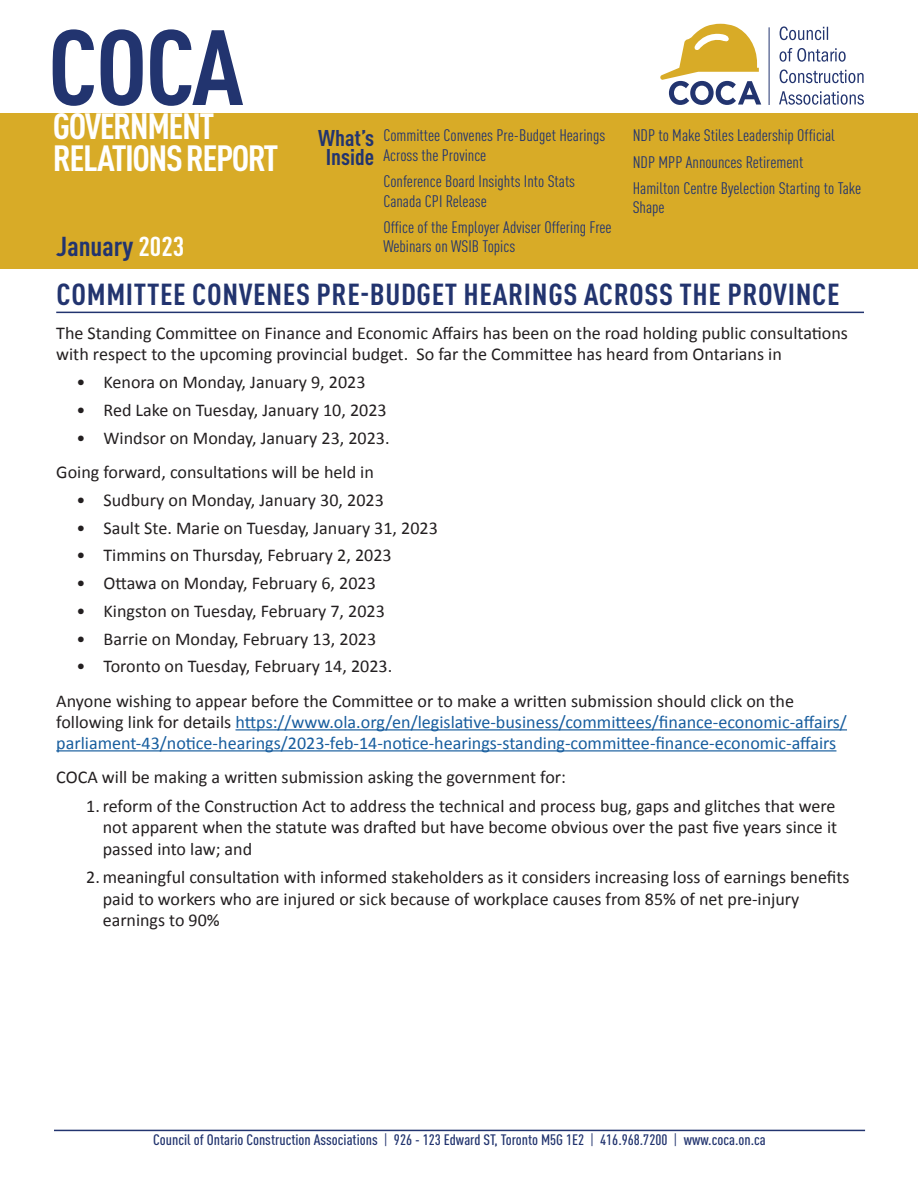
<style>
.page{position:relative;width:918px;height:1188px;background:#fff}
.page>*{position:absolute;margin:0;border:0;box-sizing:border-box;transform-origin:0 0}
.t1{font:700 condensed 105px "DIN Pro";color:#22346f;scale:1.06 1}
.t2{font:700 condensed 36px/31.5px "DIN Pro";letter-spacing:-.04em;color:#fff;scale:1.06 1}
.Article_Title{font:700 condensed 30px "DIN Pro";letter-spacing:.02em;color:#22346f;scale:1.06 1}
.t3{font:700 condensed 27px "DIN Pro";color:#22346f;scale:1.06 1}
.t4{font:700 condensed 22.5px/19.5px "DIN Pro";color:#22346f;text-align:center;scale:1.06 1}
.Body{font:18px/21.6px "Calibri";color:#231f20}
.Body-2{font:18px/21px "Calibri";color:#175d9e}
.t5{font:condensed 16.5px/19.5px "DIN Pro";color:#22346f;scale:1.06 1}
.t6{font:500 condensed 15px "DIN Pro";color:#22346f;scale:1.06 1}
.s1{color:#fff}
.s2{color:#231f20}
.s3{font-weight:400}
</style>
<div class="page">
<div style="left:0;top:113px;width:918px;height:156px;background:#d8ab27"></div>
<hr style="left:54px;top:1130px;width:811px;height:1px;background:#22346f">
<hr style="left:769px;top:27px;width:1px;height:78px;background:#22346f">
<svg style="left:660px;top:24px;width:101px;height:81px"></svg>
<svg style="left:779px;top:91px;width:85px;height:14px"></svg>
<svg style="left:780px;top:69px;width:84px;height:14px"></svg>
<svg style="left:780px;top:48px;width:66px;height:14px"></svg>
<svg style="left:780px;top:26px;width:48px;height:14px"></svg>
<hr style="left:56px;top:312px;width:808px;height:1px;background:#22346f">
<hr style="left:236px;top:729px;width:611px;height:1px;background:#175d9e">
<hr style="left:56px;top:750px;width:780px;height:1px;background:#175d9e">
<h1 class="t1" style="left:48px;top:-12px;width:186px">COCA</h1>
<h2 class="t2" style="left:53px;top:107px;width:214px">GOVERNMENT<br>RELATIONS REPORT</h2>
<h3 class="t3" style="left:56px;top:226px;width:122px">January <span class="s1">2023</span></h3>
<p class="t4" style="left:318px;top:126px;width:54px">What’s<br>Inside</p>
<p class="t5" style="left:383px;top:125px;width:211px">Committee Convenes Pre-Budget Hearings<br>Across the Province</p>
<p class="t5" style="left:383px;top:170px;width:182px">Conference Board Insights Into Stats<br>Canada CPI Release</p>
<p class="t5" style="left:383px;top:216px;width:217px">Office of the Employer Adviser Offering Free<br>Webinars on WSIB Topics</p>
<p class="t5" style="left:633px;top:125px;width:192px">NDP to Make Stiles Leadership Official</p>
<p class="t5" style="left:633px;top:151px;width:163px">NDP MPP Announces Retirement</p>
<p class="t5" style="left:633px;top:177px;width:217px">Hamilton Centre Byelection Starting to Take<br>Shape</p>
<p class="Article_Title" style="left:57px;top:272px;width:740px">COMMITTEE CONVENES PRE-BUDGET HEARINGS ACROSS THE PROVINCE</p>
<p class="Body" style="left:56px;top:322px;width:793px;line-height:21px">The Standing Committee on Finance and Economic Affairs has been on the road holding public consultations with respect to the upcoming provincial budget. So far the Committee has heard from Ontarians in</p>
<p class="Body" style="left:76px;top:371px;width:291px">• Kenora on Monday, January 9, 2023</p>
<p class="Body" style="left:76px;top:399px;width:312px">• Red Lake on Tuesday, January 10, 2023</p>
<p class="Body" style="left:76px;top:426px;width:315px">• Windsor on Monday, January 23, 2023.</p>
<p class="Body" style="left:56px;top:461px;width:319px">Going forward, consultations will be held in</p>
<p class="Body" style="left:76px;top:489px;width:309px">• Sudbury on Monday, January 30, 2023</p>
<p class="Body" style="left:76px;top:516px;width:363px">• Sault Ste. Marie on Tuesday, January 31, 2023</p>
<p class="Body" style="left:76px;top:544px;width:317px">• Timmins on Thursday, February 2, 2023</p>
<p class="Body" style="left:76px;top:572px;width:301px">• Ottawa on Monday, February 6, 2023</p>
<p class="Body" style="left:76px;top:600px;width:310px">• Kingston on Tuesday, February 7, 2023</p>
<p class="Body" style="left:76px;top:627px;width:301px">• Barrie on Monday, February 13, 2023</p>
<p class="Body" style="left:76px;top:655px;width:317px">• Toronto on Tuesday, February 14, 2023.</p>
<p class="Body-2" style="left:56px;top:690px;width:792px"><span class="s2">Anyone wishing to appear before the Committee or to make a written submission should click on the following link for details</span> https://www.ola.org/en/legislative-business/committees/finance-economic-affairs/ parliament-43/notice-hearings/2023-feb-14-notice-hearings-standing-committee-finance-economic-affairs</p>
<p class="Body" style="left:56px;top:766px;width:511px">COCA will be making a written submission asking the government for:</p>
<p class="Body" style="left:103px;top:794px;width:736px;text-align:justify;text-indent:-16px">1. reform of the Construction Act to address the technical and process bug, gaps and glitches that were not apparent when the statute was drafted but have become obvious over the past five years since it passed into law; and</p>
<p class="Body" style="left:103px;top:866px;width:748px;text-indent:-16px">2. meaningful consultation with informed stakeholders as it considers increasing loss of earnings benefits paid to workers who are injured or sick because of workplace causes from 85% of net pre-injury earnings to 90%</p>
<p class="t6" style="left:153px;top:1128px;width:579px">Council of Ontario Construction Associations <span class="s3">|</span> 926 - 123 Edward ST, Toronto M5G 1E2 <span class="s3">|</span> 416.968.7200 <span class="s3">|</span> www.coca.on.ca</p>
</div>
